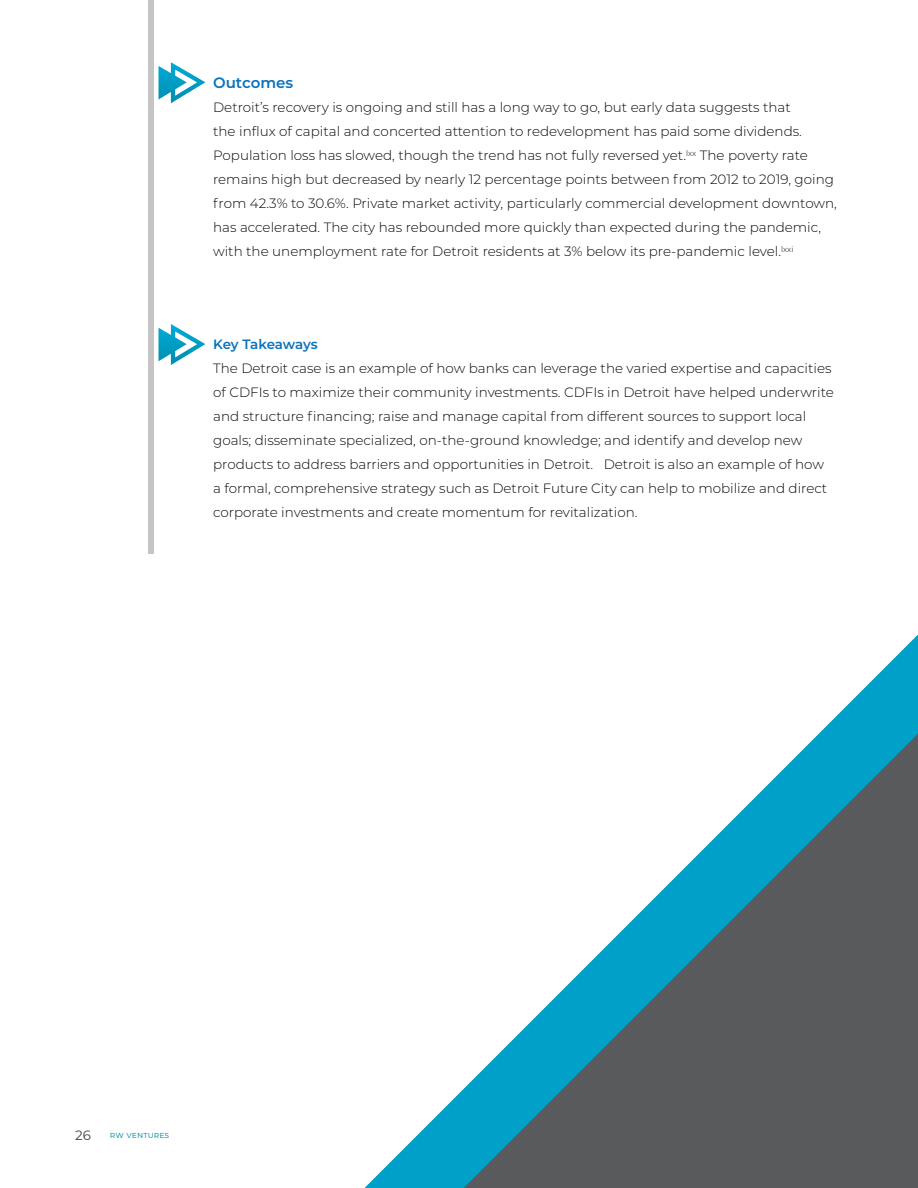
<style>
.page{position:relative;width:918px;height:1188px;background:#fff}
.page>*{position:absolute;margin:0;border:0;box-sizing:border-box;transform-origin:0 0}
.t1{font:600 15px "Montserrat";color:#0a72ba}
.t2{font:300 13.5px/24px "Montserrat";color:#0b0505}
.t3{font:600 13.5px "Montserrat";letter-spacing:-.015em;color:#0a72ba}
.t4{font:13.5px "Montserrat";color:#414042}
.t5{font:9px "Montserrat";letter-spacing:.005em;color:#0093ad}
</style>
<div class="page">
<svg style="left:159px;top:62px;width:47px;height:41px"></svg>
<svg style="left:159px;top:324px;width:47px;height:41px"></svg>
<svg style="left:364px;top:634px;width:554px;height:554px"></svg>
<svg style="left:464px;top:734px;width:454px;height:454px"></svg>
<div style="left:148px;top:0;width:6px;height:554px;background:#c6c4c4"></div>
<p class="t1" style="left:213px;top:72px;width:82px">Outcomes</p>
<p class="t2" style="left:213px;top:95px;width:625px">Detroit’s recovery is ongoing and still has a long way to go, but early data suggests that<br>the influx of capital and concerted attention to redevelopment has paid some dividends.<br>Population loss has slowed, though the trend has not fully reversed yet.<sup>lxx</sup> The poverty rate remains high but decreased by nearly 12 percentage points between from 2012 to 2019, going from 42.3% to 30.6%. Private market activity, particularly commercial development downtown, has accelerated. The city has rebounded more quickly than expected during the pandemic, with the unemployment rate for Detroit residents at 3% below its pre-pandemic level.<sup>lxxi</sup></p>
<p class="t3" style="left:213px;top:334px;width:106px">Key Takeaways</p>
<p class="t2" style="left:213px;top:355px;width:622px">The Detroit case is an example of how banks can leverage the varied expertise and capacities of CDFIs to maximize their community investments. CDFIs in Detroit have helped underwrite and structure financing; raise and manage capital from different sources to support local goals; disseminate specialized, on-the-ground knowledge; and identify and develop new products to address barriers and opportunities in Detroit. Detroit is also an example of how a formal, comprehensive strategy such as Detroit Future City can help to mobilize and direct corporate investments and create momentum for revitalization.</p>
<p class="t4" style="left:75px;top:1126px;width:17px">26</p>
<p class="t5" style="left:110px;top:1129px;width:61px">RW Ventur es</p>
</div>
